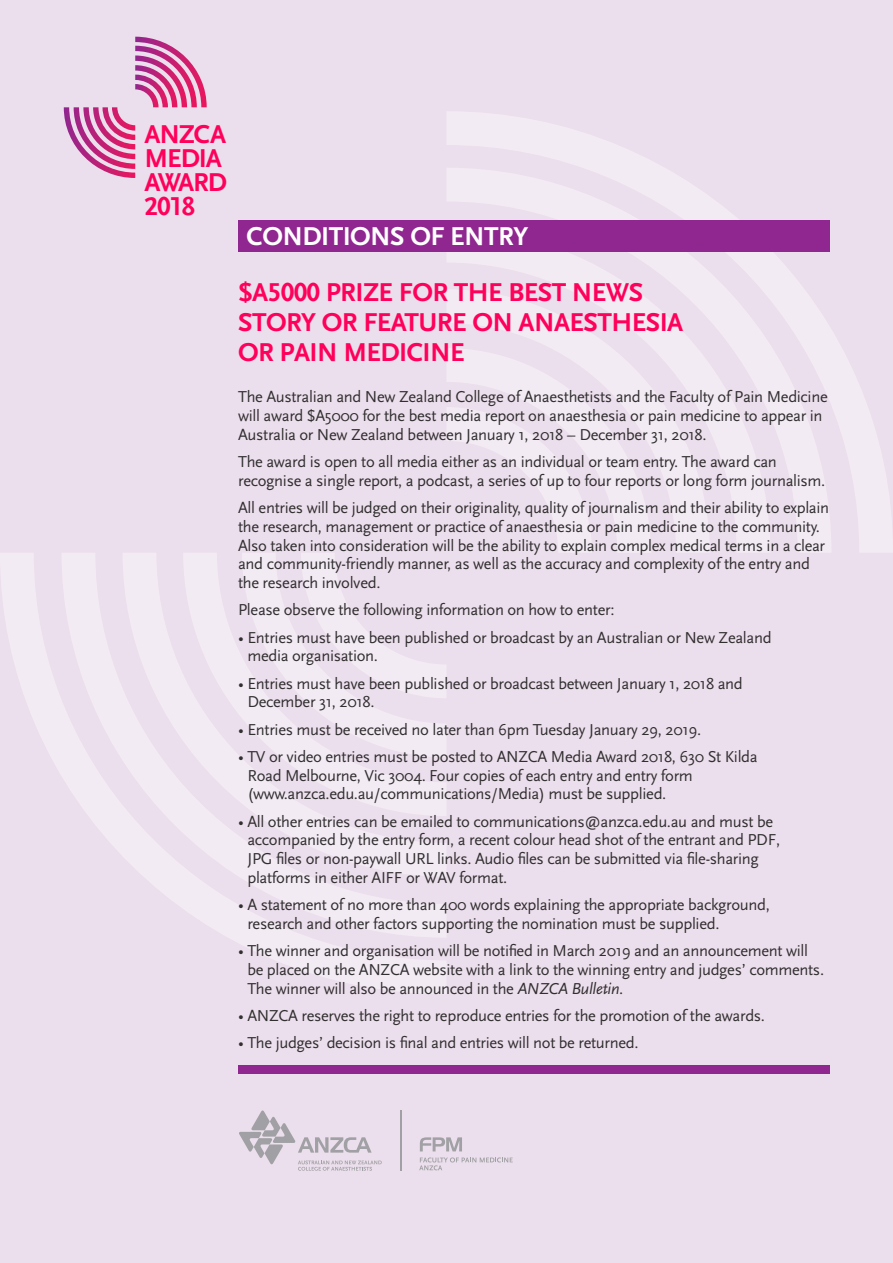
<style>
.page{position:relative;width:893px;height:1263px;background:#ecdfed}
.page>*{position:absolute;margin:0;border:0;box-sizing:border-box;transform-origin:0 0}
.t1{font:700 27px/30px "Scala Sans";letter-spacing:-.02em;color:#ff005a}
.t2{font:700 27px/24px "Scala Sans";letter-spacing:-.04em;color:#ff005a}
.t3{font:700 27px "Scala Sans";letter-spacing:-.02em;color:#fff}
.t4{font:16.5px/18.8px "Scala Sans";letter-spacing:-.02em;color:#312f30}
.s1{font-family:"Scala Sans Figures"}
.s2{font-style:italic}
</style>
<div class="page">
<svg style="left:447px;top:112px;width:446px;height:440px"></svg>
<svg style="left:447px;top:168px;width:384px;height:384px"></svg>
<svg style="left:447px;top:252px;width:323px;height:300px;fill:#f3ebf4"></svg>
<svg style="left:447px;top:289px;width:263px;height:263px;fill:#f3ebf4"></svg>
<svg style="left:447px;top:348px;width:204px;height:204px"></svg>
<svg style="left:0;top:553px;width:446px;height:441px"></svg>
<div style="left:238px;top:1065px;width:591px;height:8px;background:#90268f"></div>
<div style="left:238px;top:220px;width:591px;height:32px;background:#90268f"></div>
<svg style="left:239px;top:1110px;width:143px;height:61px"></svg>
<svg style="left:420px;top:1137px;width:42px;height:14px"></svg>
<svg style="left:419px;top:1157px;width:94px;height:13px"></svg>
<hr style="left:400px;top:1110px;width:2px;height:60px;background:#a1a1a5">
<svg style="left:64px;top:37px;width:143px;height:141px"></svg>
<p class="t2" style="left:145px;top:123px;width:84px">ANZCA<br>MEDIA<br>AWARD<br><span class="s1">2018</span></p>
<p class="t3" style="left:247px;top:222px;width:283px">CONDITIONS OF ENTRY</p>
<p class="t1" style="left:238px;top:278px;width:447px">$A<span class="s1">5000</span> PRIZE FOR THE BEST NEWS<br>STORY OR FEATURE ON ANAESTHESIA<br>OR PAIN MEDICINE</p>
<p class="t4" style="left:238px;top:388px;width:591px">The Australian and New Zealand College of Anaesthetists and the Faculty of Pain Medicine will award $A5000 for the best media report on anaesthesia or pain medicine to appear in<br>Australia or New Zealand between January 1, 2018 – December 31, 2018.</p>
<p class="t4" style="left:238px;top:453px;width:589px">The award is open to all media either as an individual or team entry. The award can recognise a single report, a podcast, a series of up to four reports or long form journalism.</p>
<p class="t4" style="left:238px;top:499px;width:593px">All entries will be judged on their originality, quality of journalism and their ability to explain the research, management or practice of anaesthesia or pain medicine to the community.<br>Also taken into consideration will be the ability to explain complex medical terms in a clear and community-friendly manner, as well as the accuracy and complexity of the entry and the research involved.</p>
<p class="t4" style="left:238px;top:601px;width:378px">Please observe the following information on how to enter:</p>
<p class="t4" style="left:247px;top:628px;width:526px;text-indent:-9px">• Entries must have been published or broadcast by an Australian or New Zealand media organisation.</p>
<p class="t4" style="left:247px;top:674px;width:497px;text-indent:-9px">• Entries must have been published or broadcast between January 1, 2018 and<br>December 31, 2018.</p>
<p class="t4" style="left:238px;top:720px;width:465px">• Entries must be received no later than 6pm Tuesday January 29, 2019.</p>
<p class="t4" style="left:247px;top:747px;width:512px;text-indent:-9px">• TV or video entries must be posted to ANZCA Media Award 2018, 630 St Kilda<br>Road Melbourne, Vic 3004. Four copies of each entry and entry form (www.anzca.edu.au/communications/Media) must be supplied.</p>
<p class="t4" style="left:247px;top:812px;width:534px;text-indent:-9px">• All other entries can be emailed to communications@anzca.edu.au and must be accompanied by the entry form, a recent colour head shot of the entrant and PDF, JPG files or non-paywall URL links. Audio files can be submitted via file-sharing platforms in either AIFF or WAV format.</p>
<p class="t4" style="left:247px;top:896px;width:524px;text-indent:-9px">• A statement of no more than 400 words explaining the appropriate background, research and other factors supporting the nomination must be supplied.</p>
<p class="t4" style="left:247px;top:942px;width:578px;text-indent:-9px">• The winner and organisation will be notified in March 2019 and an announcement will be placed on the ANZCA website with a link to the winning entry and judges’ comments.<br>The winner will also be announced in the <span class="s2">ANZCA Bulletin</span>.</p>
<p class="t4" style="left:238px;top:1006px;width:528px">• ANZCA reserves the right to reproduce entries for the promotion of the awards.</p>
<p class="t4" style="left:238px;top:1034px;width:402px">• The judges’ decision is final and entries will not be returned.</p>
</div>
